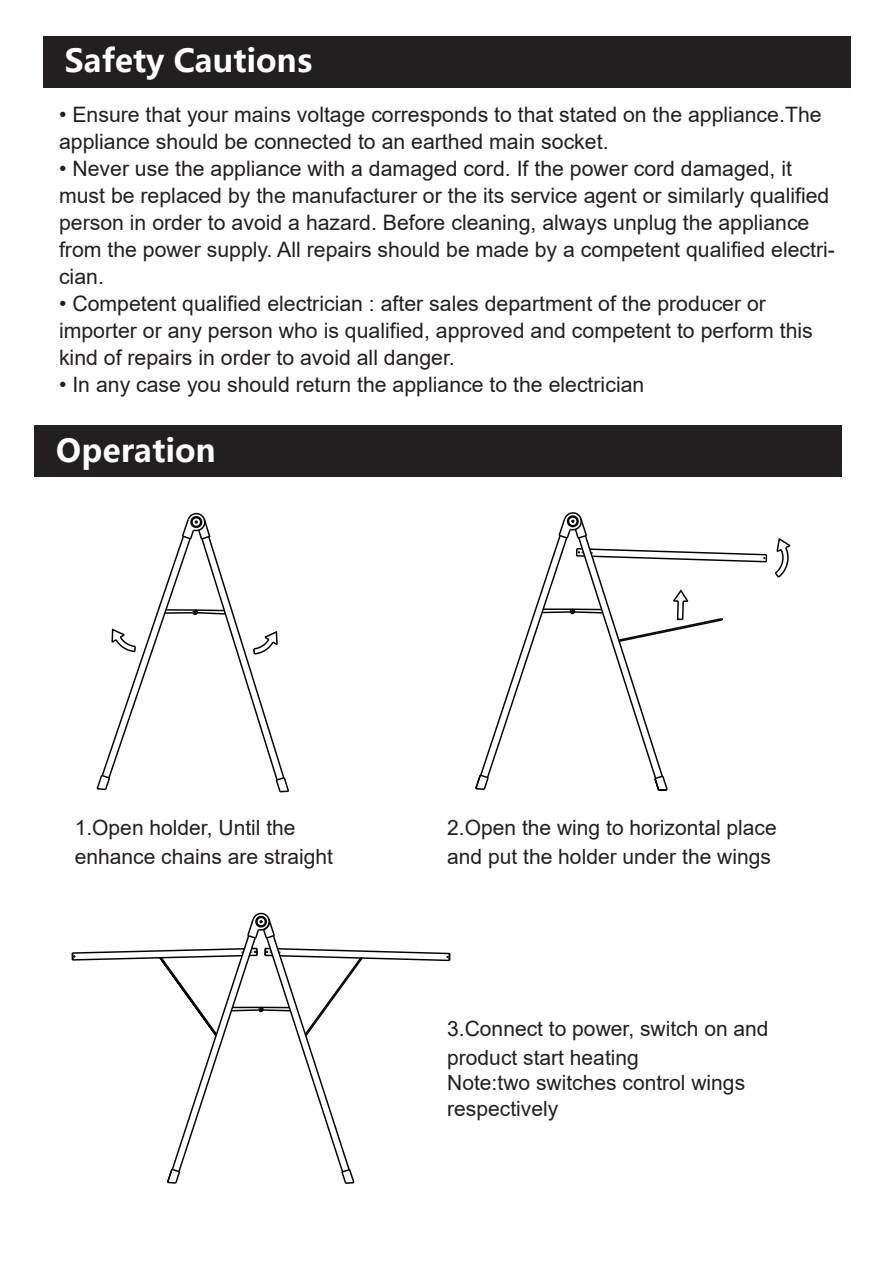
<style>
.page{position:relative;width:893px;height:1263px;background:#fff}
.page>*{position:absolute;margin:0;border:0;box-sizing:border-box;transform-origin:0 0}
.t1{font:700 31.5px "Microsoft Ya Hei";color:#fff}
.t2{font:21.3px/27px "Arial";color:#231f20}
.t3{font:21px/29.4px "Arial";color:#231f20}
</style>
<div class="page">
<div style="left:34px;top:425px;width:808px;height:51px;background:#231f20"></div>
<div style="left:43px;top:36px;width:808px;height:51px;background:#231f20"></div>
<svg style="left:96px;top:512px;width:194px;height:281px"></svg>
<svg style="left:475px;top:512px;width:316px;height:279px"></svg>
<svg style="left:71px;top:912px;width:380px;height:272px"></svg>
<h1 class="t1" style="left:65px;top:39px;width:249px">Safety Cautions</h1>
<p class="t2" style="left:59px;top:101px;width:764px">• Ensure that your mains voltage corresponds to that stated on the appliance.The appliance should be connected to an earthed main socket.</p>
<p class="t2" style="left:59px;top:155px;width:777px">• Never use the appliance with a damaged cord. If the power cord damaged, it must be replaced by the manufacturer or the its service agent or similarly qualified person in order to avoid a hazard. Before cleaning, always unplug the appliance from the power supply. All repairs should be made by a competent qualified electri&shy;cian.</p>
<p class="t2" style="left:59px;top:290px;width:755px">• Competent qualified electrician : after sales department of the producer or importer or any person who is qualified, approved and competent to perform this kind of repairs in order to avoid all danger.</p>
<p class="t2" style="left:59px;top:371px;width:587px">• In any case you should return the appliance to the electrician</p>
<h1 class="t1" style="left:56px;top:428px;width:162px">Operation</h1>
<p class="t3" style="left:75px;top:812px;width:260px">1.Open holder, Until the enhance chains are straight</p>
<p class="t3" style="left:447px;top:812px;width:331px">2.Open the wing to horizontal place and put the holder under the wings</p>
<p class="t3" style="left:447px;top:1013px;width:323px">3.Connect to power, switch on and product start heating</p>
<p class="t3" style="left:447px;top:1070px;width:299px;line-height:25.2px">Note:two switches control wings respectively</p>
</div>
